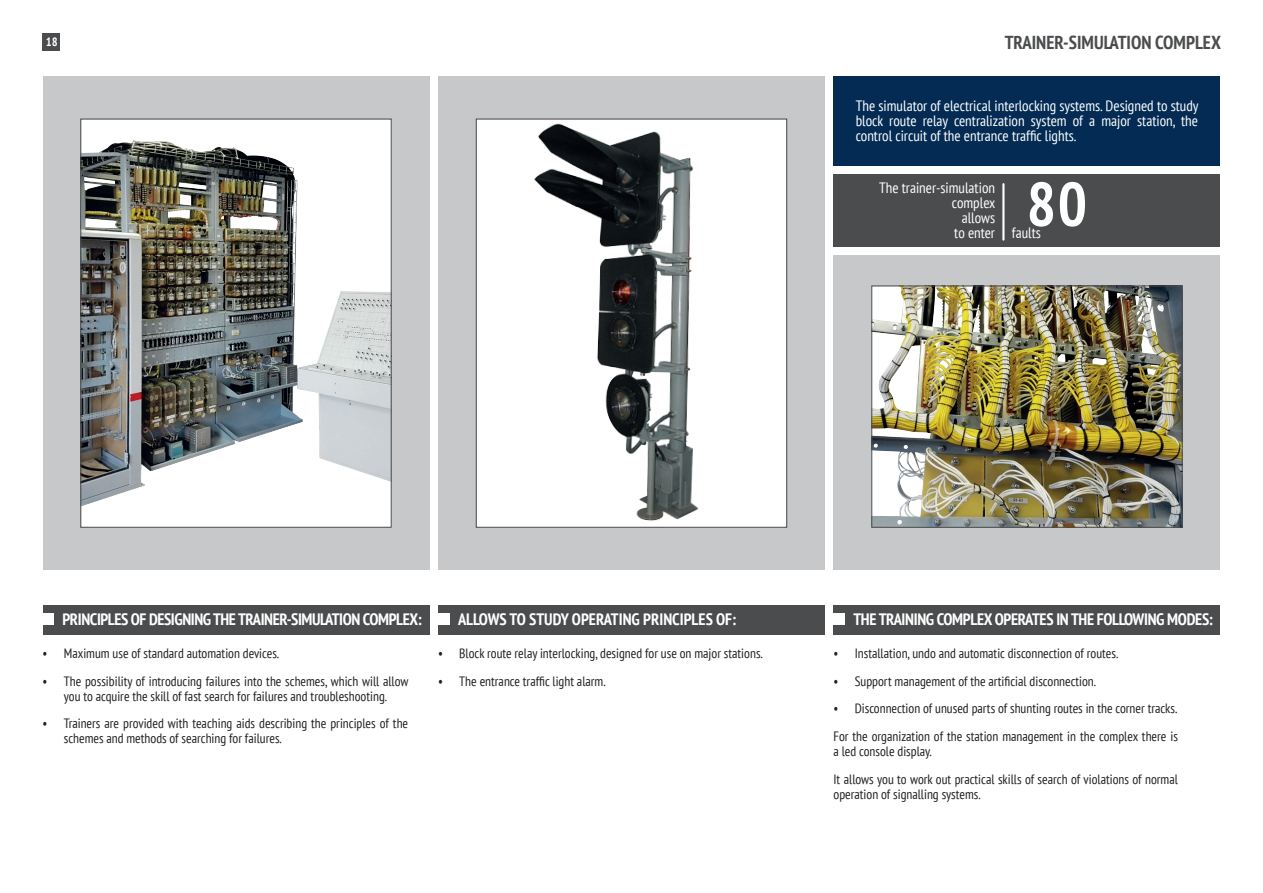
<style>
.page{position:relative;width:1263px;height:893px;background:#fff}
.page>*{position:absolute;margin:0;border:0;box-sizing:border-box;transform-origin:0 0}
.t1{font:700 condensed 61.5px "PT Sans";color:#fff}
.t2{font:700 condensed 18.75px "PT Sans";color:#4b4c4d}
.t3{font:700 condensed 16.5px "PT Sans";letter-spacing:-.02em;color:#fff}
.t4{font:700 condensed 16.5px "PT Sans";color:#fff}
.t5{font:condensed 15px/15px "PT Sans";color:#fff;text-align:right}
.t6{font:condensed 13.5px/27.8px "PT Sans";color:#231f20}
.t7{font:700 condensed 12px "PT Sans";color:#fff}
</style>
<div class="page">
<div style="left:43px;top:33px;width:17px;height:18px;background:#4b4c4d"></div>
<div style="left:43px;top:77px;width:386px;height:493px;background:#c7c8ca"></div>
<div style="left:438px;top:77px;width:387px;height:493px;background:#c7c8ca"></div>
<div style="left:833px;top:255px;width:387px;height:315px;background:#c7c8ca"></div>
<div style="left:833px;top:174px;width:387px;height:73px;background:#4b4c4d"></div>
<div style="left:833px;top:77px;width:387px;height:89px;background:#032b54"></div>
<div style="left:43px;top:605px;width:386px;height:29px;background:#4b4c4d"></div>
<div style="left:833px;top:605px;width:387px;height:29px;background:#4b4c4d"></div>
<div style="left:438px;top:605px;width:387px;height:29px;background:#4b4c4d"></div>
<div style="left:43px;top:614px;width:11px;height:11px;background:#fff"></div>
<div style="left:438px;top:614px;width:11px;height:11px;background:#fff"></div>
<div style="left:833px;top:614px;width:12px;height:11px;background:#fff"></div>
<hr style="left:1002px;top:184px;width:2px;height:56px;background:#fff">
<img style="left:82px;top:121px;width:308px;height:405px">
<div style="left:80px;top:119px;width:312px;height:409px;border:1px solid #4b4c4d"></div>
<div style="left:476px;top:119px;width:311px;height:408px;background:#fff"></div>
<img style="left:534px;top:123px;width:165px;height:398px">
<div style="left:476px;top:119px;width:311px;height:409px;border:1px solid #4b4c4d"></div>
<img style="left:873px;top:287px;width:308px;height:239px">
<div style="left:871px;top:285px;width:312px;height:243px;border:1px solid #4b4c4d"></div>
<p class="t7" style="left:46px;top:34px;width:14px">18</p>
<h2 class="t2" style="left:1005px;top:30px;width:218px">TRAINER-SIMULATION COMPLEX</h2>
<p class="t5" style="left:856px;top:98px;width:344px;text-align:justify">The simulator of electrical interlocking systems. Designed to study block route relay centralization system of a major station, the control circuit of the entrance traffic lights.</p>
<h1 class="t1" style="left:1026px;top:163px;width:63px">80</h1>
<p class="t5" style="left:879px;top:180px;width:118px">The trainer-simulation complex<br>allows<br>to enter</p>
<p class="t5" style="left:1012px;top:225px;width:31px">faults</p>
<p class="t3" style="left:63px;top:608px;width:361px">PRINCIPLES OF DESIGNING THE TRAINER-SIMULATION COMPLEX:</p>
<p class="t4" style="left:458px;top:608px;width:280px">ALLOWS TO STUDY OPERATING PRINCIPLES OF:</p>
<p class="t3" style="left:853px;top:608px;width:361px">THE TRAINING COMPLEX OPERATES IN THE FOLLOWING MODES:</p>
<p class="t6" style="left:43px;top:639px;width:238px">• Maximum use of standard automation devices.</p>
<p class="t6" style="left:43px;top:673px;width:367px;line-height:15px;text-align:center">• The possibility of introducing failures into the schemes, which will allow you to acquire the skill of fast search for failures and troubleshooting.</p>
<p class="t6" style="left:64px;top:716px;width:346px;line-height:15px;text-indent:-21px">• Trainers are provided with teaching aids describing the principles of the schemes and methods of searching for failures.</p>
<p class="t6" style="left:438px;top:639px;width:326px">• Block route relay interlocking, designed for use on major stations.</p>
<p class="t6" style="left:438px;top:667px;width:169px">• The entrance traffic light alarm.</p>
<p class="t6" style="left:833px;top:639px;width:286px">• Installation, undo and automatic disconnection of routes.</p>
<p class="t6" style="left:833px;top:667px;width:264px">• Support management of the artificial disconnection.</p>
<p class="t6" style="left:833px;top:694px;width:346px">• Disconnection of unused parts of shunting routes in the corner tracks.<br>For the organization of the station management in the complex there is</p>
<p class="t6" style="left:833px;top:737px;width:346px">a led console display.<br>It allows you to work out practical skills of search of violations of normal</p>
<p class="t6" style="left:833px;top:780px;width:148px">operation of signalling systems.</p>
</div>
